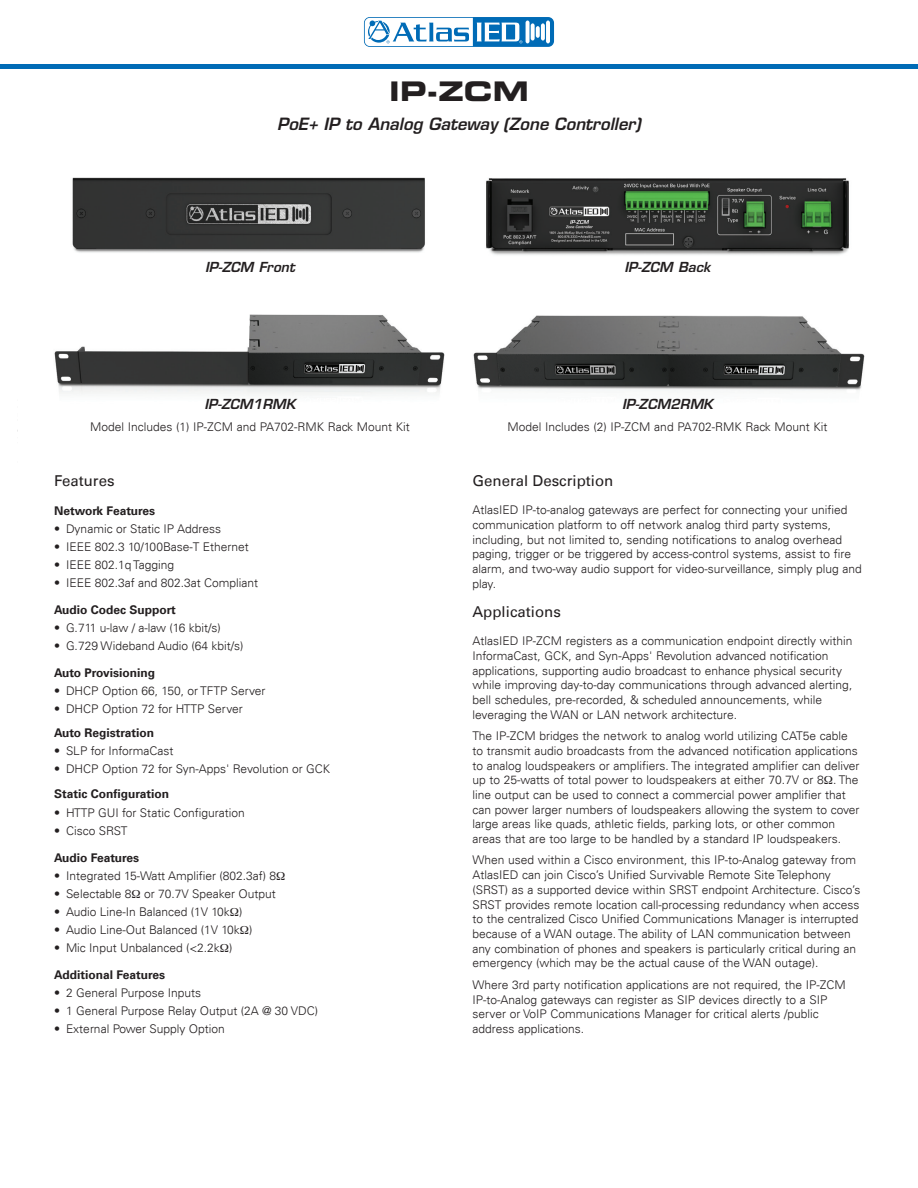
<style>
.page{position:relative;width:918px;height:1188px;background:#fff}
.page>*{position:absolute;margin:0;border:0;box-sizing:border-box;transform-origin:0 0}
.t1{font:27px "Eurostile LT Std Bold Ex 2";color:#231f20}
.t2{font:italic 600 16.5px "Eurostile LT Std";color:#231f20}
.t3{font:15px "Univers LT";color:#231f20}
.t4{font:italic 600 13.5px "Eurostile LT Std";color:#231f20}
.t5{font:300 12px/14.7px "Univers LT";color:#231f20}
.t6{font:700 12px "Univers LT";color:#231f20}
</style>
<div class="page">
<hr style="left:0;top:64px;width:918px;height:4px;background:#006bb6">
<svg style="left:364px;top:17px;width:190px;height:30px"></svg>
<svg style="left:526px;top:21px;width:4px;height:22px"></svg>
<hr style="left:546px;top:21px;width:4px;height:22px;background:#fff;border-radius:2px">
<svg style="left:531px;top:23px;width:4px;height:18px"></svg>
<svg style="left:541px;top:23px;width:4px;height:18px"></svg>
<svg style="left:536px;top:26px;width:4px;height:12px"></svg>
<svg style="left:365px;top:18px;width:157px;height:28px"></svg>
<img style="left:249px;top:315px;width:195px;height:70px">
<img style="left:473px;top:315px;width:392px;height:76px">
<img style="left:474px;top:316px;width:390px;height:70px">
<img style="left:486px;top:178px;width:363px;height:77px">
<img style="left:487px;top:179px;width:361px;height:72px">
<img style="left:72px;top:177px;width:353px;height:76px">
<img style="left:73px;top:178px;width:352px;height:71px">
<svg style="left:53px;top:345px;width:196px;height:56px"></svg>
<h1 class="t1" style="left:389px;top:73px;width:141px">IP-ZCM</h1>
<h2 class="t2" style="left:277px;top:113px;width:365px">PoE+ IP to Analog Gateway (Zone Controller)</h2>
<p class="t4" style="left:205px;top:259px;width:91px">IP-ZCM Front</p>
<p class="t4" style="left:205px;top:395px;width:92px">IP-ZCM1RMK</p>
<p class="t4" style="left:625px;top:259px;width:87px">IP-ZCM Back</p>
<p class="t4" style="left:622px;top:395px;width:92px">IP-ZCM2RMK</p>
<p class="t5" style="left:90px;top:420px;width:321px">Model Includes (1) IP-ZCM and PA702-RMK Rack Mount Kit</p>
<p class="t5" style="left:508px;top:420px;width:321px">Model Includes (2) IP-ZCM and PA702-RMK Rack Mount Kit</p>
<p class="t3" style="left:54px;top:472px;width:62px">Features</p>
<p class="t6" style="left:54px;top:503px;width:103px">Network Features</p>
<p class="t5" style="left:54px;top:522px;width:169px">• Dynamic or Static IP Address</p>
<p class="t5" style="left:54px;top:540px;width:196px">• IEEE 802.3 10/100Base-T Ethernet</p>
<p class="t5" style="left:54px;top:558px;width:122px">• IEEE 802.1q Tagging</p>
<p class="t5" style="left:54px;top:576px;width:206px">• IEEE 802.3af and 802.3at Compliant</p>
<p class="t6" style="left:54px;top:603px;width:123px">Audio Codec Support</p>
<p class="t5" style="left:54px;top:621px;width:168px">• G.711 u-law / a-law (16 kbit/s)</p>
<p class="t5" style="left:54px;top:639px;width:191px">• G.729 Wideband Audio (64 kbit/s)</p>
<p class="t6" style="left:54px;top:666px;width:103px">Auto Provisioning</p>
<p class="t5" style="left:54px;top:684px;width:213px">• DHCP Option 66, 150, or TFTP Server</p>
<p class="t5" style="left:54px;top:702px;width:190px">• DHCP Option 72 for HTTP Server</p>
<p class="t6" style="left:54px;top:726px;width:102px">Auto Registration</p>
<p class="t5" style="left:54px;top:744px;width:121px">• SLP for InformaCast</p>
<p class="t5" style="left:54px;top:762px;width:278px">• DHCP Option 72 for Syn-Apps' Revolution or GCK</p>
<p class="t6" style="left:54px;top:787px;width:117px">Static Configuration</p>
<p class="t5" style="left:54px;top:805px;width:192px">• HTTP GUI for Static Configuration</p>
<p class="t5" style="left:54px;top:823px;width:75px">• Cisco SRST</p>
<p class="t6" style="left:54px;top:851px;width:87px">Audio Features</p>
<p class="t5" style="left:54px;top:868px;width:224px">• Integrated 15-Watt Amplifier (802.3af) 8</p>
<p class="t5" style="left:54px;top:886px;width:223px">• Selectable 8 or 70.7V Speaker Output</p>
<p class="t5" style="left:54px;top:904px;width:190px">• Audio Line-In Balanced (1V 10k )</p>
<p class="t5" style="left:54px;top:922px;width:200px">• Audio Line-Out Balanced (1V 10k )</p>
<p class="t5" style="left:54px;top:940px;width:180px">• Mic Input Unbalanced (&lt;2.2k )</p>
<p class="t6" style="left:54px;top:968px;width:113px">Additional Features</p>
<p class="t5" style="left:54px;top:985px;width:149px">• 2 General Purpose Inputs</p>
<p class="t5" style="left:54px;top:1003px;width:266px">• 1 General Purpose Relay Output (2A @ 30 VDC)</p>
<p class="t5" style="left:54px;top:1021px;width:172px">• External Power Supply Option</p>
<p class="t3" style="left:472px;top:472px;width:142px">General Description</p>
<p class="t5" style="left:472px;top:503px;width:391px">AtlasIED IP-to-analog gateways are perfect for connecting your unified communication platform to off network analog third party systems, including, but not limited to, sending notifications to analog overhead paging, trigger or be triggered by access-control systems, assist to fire alarm, and two-way audio support for video-surveillance, simply plug and play.</p>
<p class="t3" style="left:472px;top:603px;width:90px">Applications</p>
<p class="t5" style="left:472px;top:634px;width:382px">AtlasIED IP-ZCM registers as a communication endpoint directly within InformaCast, GCK, and Syn-Apps' Revolution advanced notification applications, supporting audio broadcast to enhance physical security while improving day-to-day communications through advanced alerting, bell schedules, pre-recorded, &amp; scheduled announcements, while leveraging the WAN or LAN network architecture.</p>
<p class="t5" style="left:472px;top:729px;width:389px">The IP-ZCM bridges the network to analog world utilizing CAT5e cable to transmit audio broadcasts from the advanced notification applications to analog loudspeakers or amplifiers. The integrated amplifier can deliver up to 25-watts of total power to loudspeakers at either 70.7V or 8 . The line output can be used to connect a commercial power amplifier that can power larger numbers of loudspeakers allowing the system to cover large areas like quads, athletic fields, parking lots, or other common areas that are too large to be handled by a standard IP loudspeakers.</p>
<p class="t5" style="left:472px;top:853px;width:389px">When used within a Cisco environment, this IP-to-Analog gateway from AtlasIED can join Cisco’s Unified Survivable Remote Site Telephony (SRST) as a supported device within SRST endpoint Architecture. Cisco’s SRST provides remote location call-processing redundancy when access to the centralized Cisco Unified Communications Manager is interrupted because of a WAN outage. The ability of LAN communication between any combination of phones and speakers is particularly critical during an emergency (which may be the actual cause of the WAN outage).</p>
<p class="t5" style="left:472px;top:977px;width:375px">Where 3rd party notification applications are not required, the IP-ZCM IP-to-Analog gateways can register as SIP devices directly to a SIP server or VoIP Communications Manager for critical alerts /public address applications.</p>
</div>
